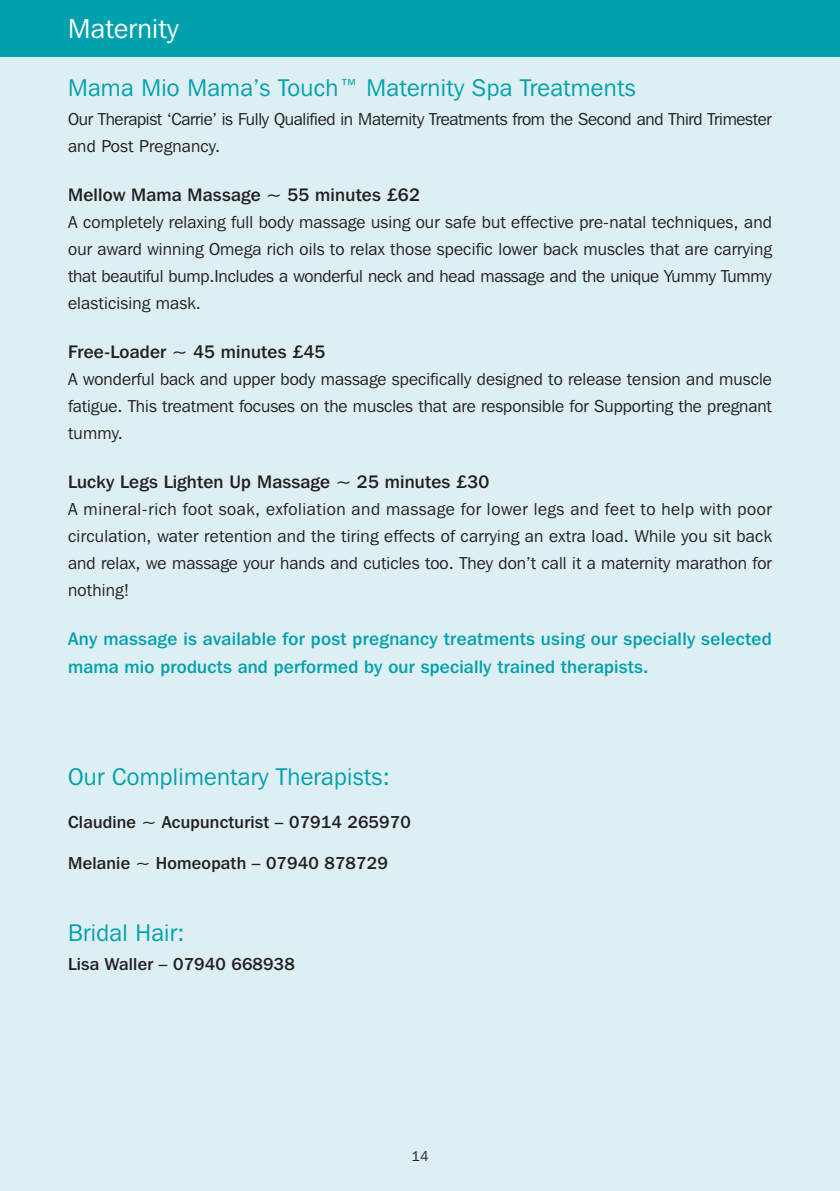
<style>
.page{position:relative;width:840px;height:1191px;background:#fff}
.page>*{position:absolute;margin:0;border:0;box-sizing:border-box;transform-origin:0 0}
.t1{font:27.2px "Franklin Gothic IT Cby BT";letter-spacing:.01em;color:#fff}
.t2{font:24px "Franklin Gothic IT Cby BT";letter-spacing:.01em;color:#00a1ad}
.t3{font:500 18px/27.6px "Franklin Gothic IT Cby BT";letter-spacing:.02em;color:#00a1ad}
.t4{font:500 18px "Franklin Gothic IT Cby BT";letter-spacing:.01em;color:#231f20}
.t5{font:17.2px/26.8px "Franklin Gothic IT Cby BT";color:#231f20;text-align:justify}
.t6{font:500 17.2px "Franklin Gothic IT Cby BT";letter-spacing:.01em;color:#231f20}
.t7{font:14px "Franklin Gothic IT Cby BT";color:#231f20}
</style>
<div class="page">
<div style="left:0;top:57px;width:839px;height:1134px;background:#ddeff2"></div>
<div style="left:0;top:0;width:839px;height:57px;background:#00a1ad"></div>
<h1 class="t1" style="left:68px;top:19px;width:112px">Maternity</h1>
<h2 class="t2" style="left:68px;top:79px;width:568px">Mama Mio Mama’s Touch™ Maternity Spa Treatments</h2>
<p class="t5" style="left:68px;top:107px;width:704px">Our Therapist ‘Carrie’ is Fully Qualified in Maternity Treatments from the Second and Third Trimester and Post Pregnancy.</p>
<p class="t4" style="left:68px;top:189px;width:353px">Mellow Mama Massage ~ 55 minutes £62</p>
<p class="t5" style="left:68px;top:210px;width:705px">A completely relaxing full body massage using our safe but effective pre-natal techniques, and our award winning Omega rich oils to relax those specific lower back muscles that are carrying that beautiful bump.Includes a wonderful neck and head massage and the unique Yummy Tummy elasticising mask.</p>
<p class="t4" style="left:68px;top:345px;width:259px">Free-Loader ~ 45 minutes £45</p>
<p class="t5" style="left:68px;top:367px;width:704px">A wonderful back and upper body massage specifically designed to release tension and muscle fatigue. This treatment focuses on the muscles that are responsible for Supporting the pregnant tummy.</p>
<p class="t4" style="left:68px;top:475px;width:422px">Lucky Legs Lighten Up Massage ~ 25 minutes £30</p>
<p class="t5" style="left:68px;top:497px;width:704px">A mineral-rich foot soak, exfoliation and massage for lower legs and feet to help with poor circulation, water retention and the tiring effects of carrying an extra load. While you sit back and relax, we massage your hands and cuticles too. They don’t call it a maternity marathon for nothing!</p>
<p class="t3" style="left:68px;top:626px;width:704px">Any massage is available for post pregnancy treatments using our specially selected mama mio products and performed by our specially trained therapists.</p>
<h2 class="t2" style="left:68px;top:768px;width:323px">Our Complimentary Therapists:</h2>
<p class="t6" style="left:68px;top:816px;width:344px">Claudine ~ Acupuncturist – 07914 265970</p>
<p class="t6" style="left:68px;top:856px;width:321px">Melanie ~ Homeopath – 07940 878729</p>
<h2 class="t2" style="left:68px;top:924px;width:118px">Bridal Hair:</h2>
<p class="t6" style="left:68px;top:958px;width:228px">Lisa Waller – 07940 668938</p>
<p class="t7" style="left:411px;top:1151px;width:18px">14</p>
</div>
